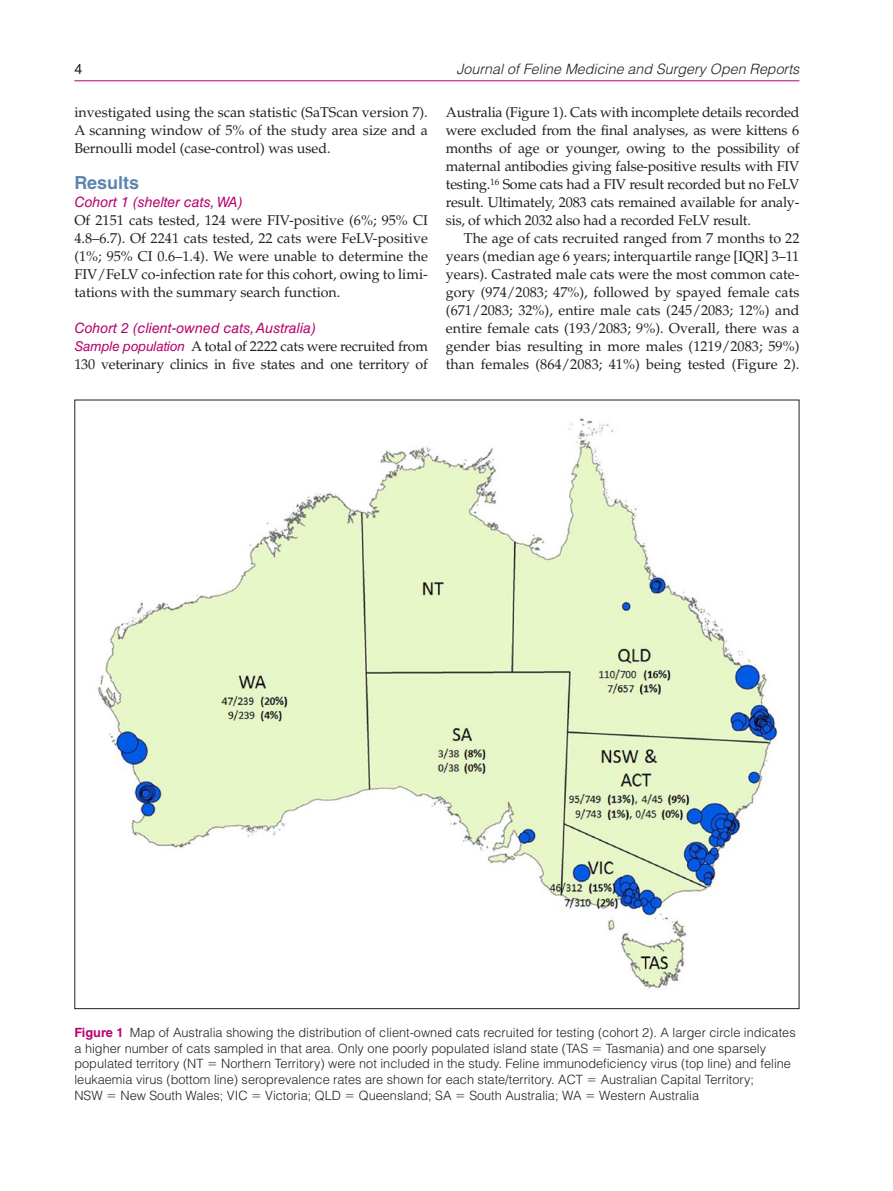
<style>
.page{position:relative;width:893px;height:1191px;background:#fff}
.page>*{position:absolute;margin:0;border:0;box-sizing:border-box;transform-origin:0 0}
.t1{font:700 18px "Helvetica LT Std";color:#5e85ae}
.t2{font:14.25px/18px "Palatino LT Std";color:#231f20;text-align:justify}
.t3{font:italic 14.25px "Helvetica LT Std";color:#b6036c}
.t4{font:italic 300 14.25px "Helvetica LT Std";color:#231f20}
.t5{font:14.25px "Helvetica LT Std";color:#231f20}
.t6{font:300 12.75px/15.8px "Helvetica LT Std";color:#231f20}
.s1{font-family:"Helvetica LT Std";font-style:italic;font-size:13.5px;color:#b6036c}
.s2{font-weight:700;color:#b6036c}
</style>
<div class="page">
<hr style="left:74px;top:80px;width:725px;height:1px;background:#b6036c">
<img style="left:97px;top:418px;width:681px;height:571px">
<p class="t5" style="left:74px;top:61px;width:9px">4</p>
<p class="t4" style="left:456px;top:60px;width:344px">Journal of Feline Medicine and Surgery Open Reports</p>
<p class="t2" style="left:74px;top:103px;width:355px">investigated using the scan statistic (SaTScan version 7).<br>A scanning window of 5% of the study area size and a Bernoulli model (case-control) was used.</p>
<p class="t1" style="left:74px;top:171px;width:66px">Results</p>
<p class="t3" style="left:74px;top:193px;width:170px">Cohort 1 (shelter cats, WA)</p>
<p class="t2" style="left:74px;top:211px;width:355px">Of 2151 cats tested, 124 were FIV-positive (6%; 95% CI 4.8–6.7). Of 2241 cats tested, 22 cats were FeLV-positive (1%; 95% CI 0.6–1.4). We were unable to determine the FIV/FeLV co-infection rate for this cohort, owing to limi&shy;tations with the summary search function.</p>
<p class="t3" style="left:74px;top:319px;width:243px">Cohort 2 (client-owned cats, Australia)</p>
<p class="t2" style="left:74px;top:337px;width:355px"><span class="s1">Sample population</span> A total of 2222 cats were recruited from<br>130 veterinary clinics in five states and one territory of</p>
<p class="t2" style="left:446px;top:103px;width:355px">Australia (Figure 1). Cats with incomplete details recorded were excluded from the final analyses, as were kittens 6 months of age or younger, owing to the possibility of maternal antibodies giving false-positive results with FIV testing.<sup>16</sup> Some cats had a FIV result recorded but no FeLV result. Ultimately, 2083 cats remained available for analy&shy;sis, of which 2032 also had a recorded FeLV result.</p>
<p class="t2" style="left:446px;top:229px;width:355px;text-indent:18px">The age of cats recruited ranged from 7 months to 22 years (median age 6 years; interquartile range [IQR] 3–11 years). Castrated male cats were the most common cate&shy;gory (974/2083; 47%), followed by spayed female cats (671/2083; 32%), entire male cats (245/2083; 12%) and entire female cats (193/2083; 9%). Overall, there was a gender bias resulting in more males (1219/2083; 59%) than females (864/2083; 41%) being tested (Figure 2).</p>
<p class="t6" style="left:74px;top:1024px;width:723px"><span class="s2">Figure 1</span> Map of Australia showing the distribution of client-owned cats recruited for testing (cohort 2). A larger circle indicates a higher number of cats sampled in that area. Only one poorly populated island state (TAS</p>
<p class="t6" style="left:606px;top:1040px;width:162px">Tasmania) and one sparsely</p>
<p class="t6" style="left:74px;top:1055px;width:131px">populated territory (NT</p>
<p class="t6" style="left:74px;top:1055px;width:718px;text-indent:147px">Northern Territory) were not included in the study. Feline immunodeficiency virus (top line) and feline leukaemia virus (bottom line) seroprevalence rates are shown for each state/territory. ACT</p>
<p class="t6" style="left:601px;top:1071px;width:155px">Australian Capital Territory;</p>
<p class="t6" style="left:74px;top:1087px;width:30px">NSW</p>
<p class="t6" style="left:120px;top:1087px;width:129px">New South Wales; VIC</p>
<p class="t6" style="left:265px;top:1087px;width:77px">Victoria; QLD</p>
<p class="t6" style="left:359px;top:1087px;width:94px">Queensland; SA</p>
<p class="t6" style="left:469px;top:1087px;width:114px">South Australia; WA</p>
<p class="t6" style="left:599px;top:1087px;width:101px">Western Australia</p>
</div>
